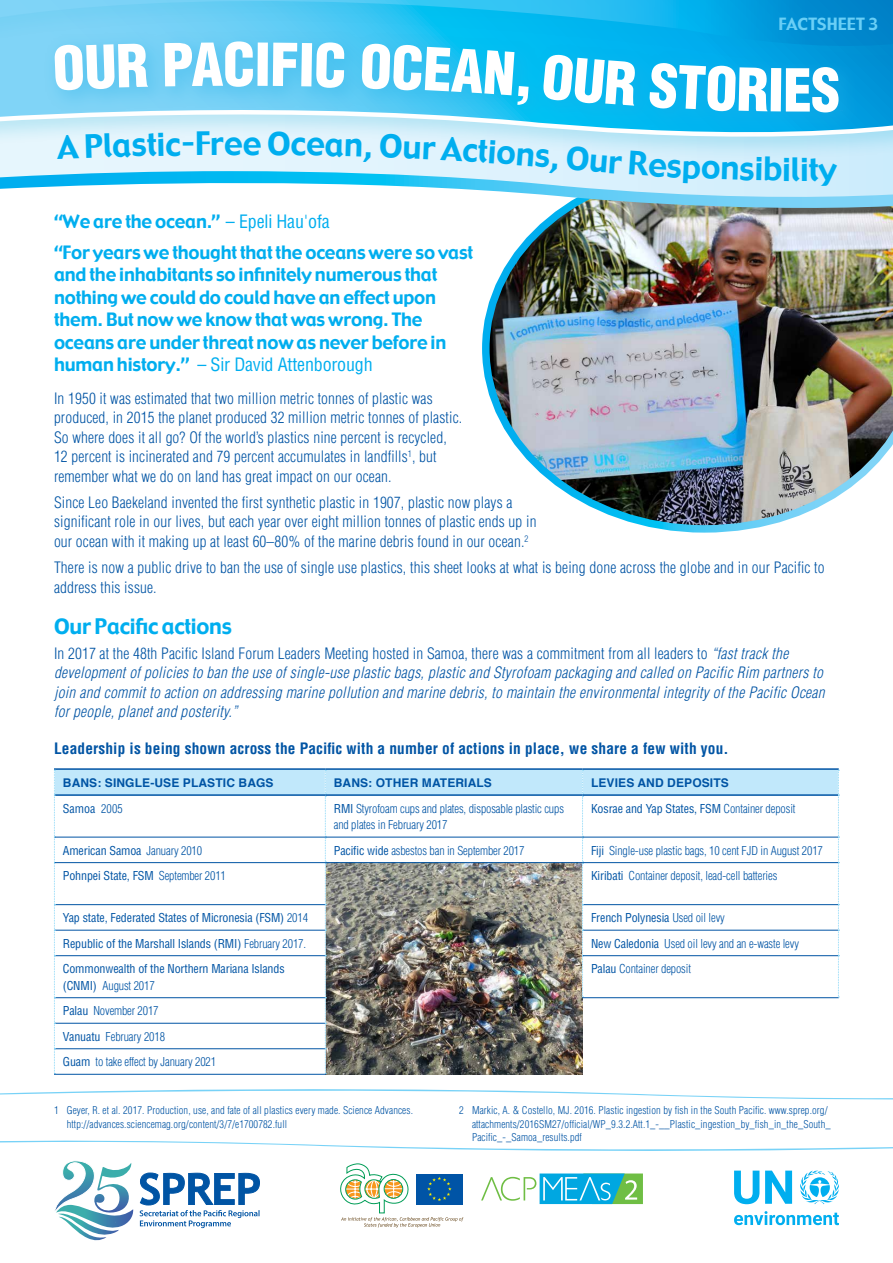
<style>
.page{position:relative;width:893px;height:1263px;background:#fff}
.page>*{position:absolute;margin:0;border:0;box-sizing:border-box;transform-origin:0 0}
.t1{font:900 condensed 57.75px "Helvetica";color:#fff}
.t2{font:31.5px "Gadget";letter-spacing:-.005em;color:#00aeef}
.t3{font:21px "Gadget";letter-spacing:-.01em;color:#00aeef}
.t4{font:18px/22.5px "Gadget";letter-spacing:-.01em;color:#00aeef}
.t5{font:condensed 18px "Helvetica";letter-spacing:-.01em;color:#00aeef}
.t6{font:16.5px "Gadget";letter-spacing:.01em;color:#6acff6}
.t7{font:300 condensed 15.3px/19.5px "Helvetica";letter-spacing:.01em;color:#0054a4}
.t8{font:italic 300 condensed 15.3px/19.5px "Helvetica";letter-spacing:.02em;color:#0054a4}
.t9{font:700 condensed 15.3px "Helvetica";letter-spacing:.01em;color:#0054a4}
.t10{font:300 condensed 12px/25.5px "Helvetica";letter-spacing:-.01em;color:#0054a4}
.t11{font:condensed 12px/16.5px "Helvetica";letter-spacing:-.01em;color:#0054a4}
.t12{font:700 12px "Helvetica";letter-spacing:.01em;color:#0054a4}
.t13{font:300 condensed 10.5px/13.5px "Helvetica";letter-spacing:.01em;color:#0054a4}
.s1{font-family:"Helvetica";font-stretch:condensed}
.s2{font-family:"Gadget";font-stretch:normal}
.s3{font-style:normal}
.s4{font-weight:300}
.s5{font-weight:400}
</style>
<div class="page">
<img style="left:482px;top:214px;width:411px;height:319px">
<svg style="left:0;top:75px;width:893px;height:59px;background:#69c5ed"></svg>
<div style="left:42px;top:30px;width:824px;height:107px;background:#23b0e6;opacity:.34"></div>
<hr style="left:54px;top:1074px;width:272px;height:1px;background:#0054a4">
<hr style="left:54px;top:768px;width:271px;height:2px;background:#0054a4">
<hr style="left:325px;top:768px;width:258px;height:2px;background:#0054a4">
<hr style="left:583px;top:768px;width:256px;height:2px;background:#0054a4">
<svg style="left:54px;top:769px;width:785px;height:305px"></svg>
<svg style="left:0;top:1140px;width:893px;height:101px"></svg>
<svg style="left:0;top:1089px;width:893px;height:11px"></svg>
<svg style="left:0;top:0;width:893px;height:75px;background:#31b9ec"></svg>
<svg style="left:54px;top:43px;width:138px;height:48px;background:#68caf2"></svg>
<svg style="left:273px;top:42px;width:72px;height:46px;background:#52c5f1"></svg>
<svg style="left:361px;top:43px;width:276px;height:63px;background:#1bbdf0"></svg>
<div style="left:649px;top:62px;width:132px;height:50px;background:#08b0ed"></div>
<svg style="left:812px;top:67px;width:27px;height:46px"></svg>
<svg style="left:0;top:134px;width:893px;height:80px"></svg>
<h1 class="t1" style="left:191px;top:29px;width:81px">aci</h1>
<p class="t6" style="left:778px;top:13px;width:101px">FACTSHEET 3</p>
<h1 class="t1" style="left:783px;top:54px;width:26px">E</h1>
<h2 class="t2" style="left:57px;top:127px;width:76px;rotate:-2deg">A Pla</h2>
<h2 class="t2" style="left:131px;top:124px;width:65px;rotate:-1deg">stic-</h2>
<h2 class="t2" style="left:195px;top:123px;width:68px">Free</h2>
<h2 class="t2" style="left:268px;top:123px;width:78px;rotate:1deg">Ocea</h2>
<h2 class="t2" style="left:404px;top:126px;width:77px;rotate:3deg">ur Ac</h2>
<h2 class="t2" style="left:518px;top:133px;width:94px;rotate:5deg">ns, Ou</h2>
<h2 class="t2" style="left:782px;top:149px;width:38px">ilit</h2>
<p class="t4" style="left:54px;top:207px;width:421px;line-height:31px">“We are the ocean.” <span class="s1">– Epeli Hau'ofa<br></span>“For years we thought that the oceans were so vast</p>
<p class="t4" style="left:54px;top:264px;width:394px">and the inhabitants so infinitely numerous that nothing we could do could have an effect upon them. But now we know that was wrong. The oceans are under threat now as never before in</p>
<p class="t5" style="left:54px;top:353px;width:320px"><span class="s2">human history.”</span> – Sir David Attenborough</p>
<p class="t7" style="left:54px;top:388px;width:410px">In 1950 it was estimated that two million metric tonnes of plastic was produced, in 2015 the planet produced 32 million metric tonnes of plastic.<br>So where does it all go? Of the world’s plastics nine percent is recycled, 12 percent is incinerated and 79 percent accumulates in landfills<sup>1</sup>, but remember what we do on land has great impact on our ocean.</p>
<p class="t7" style="left:54px;top:492px;width:484px">Since Leo Baekeland invented the first synthetic plastic in 1907, plastic now plays a significant role in our lives, but each year over eight million tonnes of plastic ends up in our ocean with it making up at least 60–80% of the marine debris found in our ocean.<sup>2</sup></p>
<p class="t7" style="left:54px;top:558px;width:772px">There is now a public drive to ban the use of single use plastics, this sheet looks at what is being done across the globe and in our Pacific to address this issue.</p>
<h3 class="t3" style="left:54px;top:613px;width:179px">Our Pacific actions</h3>
<p class="t8" style="left:54px;top:643px;width:772px"><span class="s3">In 2017 at the 48th Pacific Island Forum Leaders Meeting hosted in Samoa, there was a commitment from all leaders to</span> “fast track the development of policies to ban the use of single-use plastic bags, plastic and Styrofoam packaging and called on Pacific Rim partners to join and commit to action on addressing marine pollution and marine debris, to maintain the environmental integrity of the Pacific Ocean for people, planet and posterity.”</p>
<p class="t9" style="left:54px;top:739px;width:676px">Leadership is being shown across the Pacific with a number of actions in place, we share a few with you.</p>
<p class="t12" style="left:63px;top:773px;width:212px">BANS: SINGLE-USE PLASTIC BAGS</p>
<p class="t12" style="left:334px;top:773px;width:160px">BANS: OTHER MATERIALS</p>
<p class="t12" style="left:591px;top:773px;width:139px">LEVIES AND DEPOSITS</p>
<p class="t11" style="left:63px;top:800px;width:61px">Samoa <span class="s4">2005</span></p>
<p class="t10" style="left:334px;top:800px;width:232px;line-height:16.5px"><span class="s5">RMI</span> Styrofoam cups and plates, disposable plastic cups and plates in February 2017</p>
<p class="t11" style="left:591px;top:800px;width:206px">Kosrae and Yap States, FSM <span class="s4">Container deposit</span></p>
<p class="t11" style="left:63px;top:842px;width:141px">American Samoa <span class="s4">January 2010</span></p>
<p class="t10" style="left:334px;top:837px;width:192px"><span class="s5">Pacific wide</span> asbestos ban in September 2017</p>
<p class="t10" style="left:591px;top:837px;width:233px"><span class="s5">Fiji</span> Single-use plastic bags, 10 cent FJD in August 2017</p>
<p class="t11" style="left:63px;top:867px;width:165px">Pohnpei State, FSM <span class="s4">September 2011</span></p>
<p class="t10" style="left:591px;top:863px;width:188px"><span class="s5">Kiribati</span> Container deposit, lead-cell batteries</p>
<p class="t11" style="left:63px;top:909px;width:247px">Yap state, Federated States of Micronesia (FSM) <span class="s4">2014</span></p>
<p class="t11" style="left:591px;top:909px;width:135px">French Polynesia <span class="s4">Used oil levy</span></p>
<p class="t11" style="left:63px;top:935px;width:245px">Republic of the Marshall Islands (RMI) <span class="s4">February 2017.</span></p>
<p class="t10" style="left:591px;top:931px;width:209px"><span class="s5">New Caledonia</span> Used oil levy and an e-waste levy</p>
<p class="t11" style="left:63px;top:960px;width:223px">Commonwealth of the Northern Mariana Islands (CNMI) <span class="s4">August 2017</span></p>
<p class="t10" style="left:591px;top:956px;width:101px"><span class="s5">Palau</span> Container deposit</p>
<p class="t10" style="left:63px;top:998px;width:155px"><span class="s5">Palau</span> November 2017<br><span class="s5">Vanuatu</span> February 2018<br><span class="s5">Guam</span> to take effect by January 2021</p>
<p class="t13" style="left:67px;top:1103px;width:348px;text-indent:-13px">1 Geyer, R. et al. 2017. Production, use, and fate of all plastics every made. Science Advances. http://advances.sciencemag.org/content/3/7/e1700782.full</p>
<p class="t13" style="left:472px;top:1103px;width:360px;text-indent:-13px">2 Markic, A. &amp; Costello, MJ. 2016. Plastic ingestion by fish in the South Pacific. www.sprep.org/ attachments/2016SM27/official/WP_9.3.2.Att.1_-__Plastic_ingestion_by_fish_in_the_South_<br>Pacific_-_Samoa_results.pdf</p>
</div>
